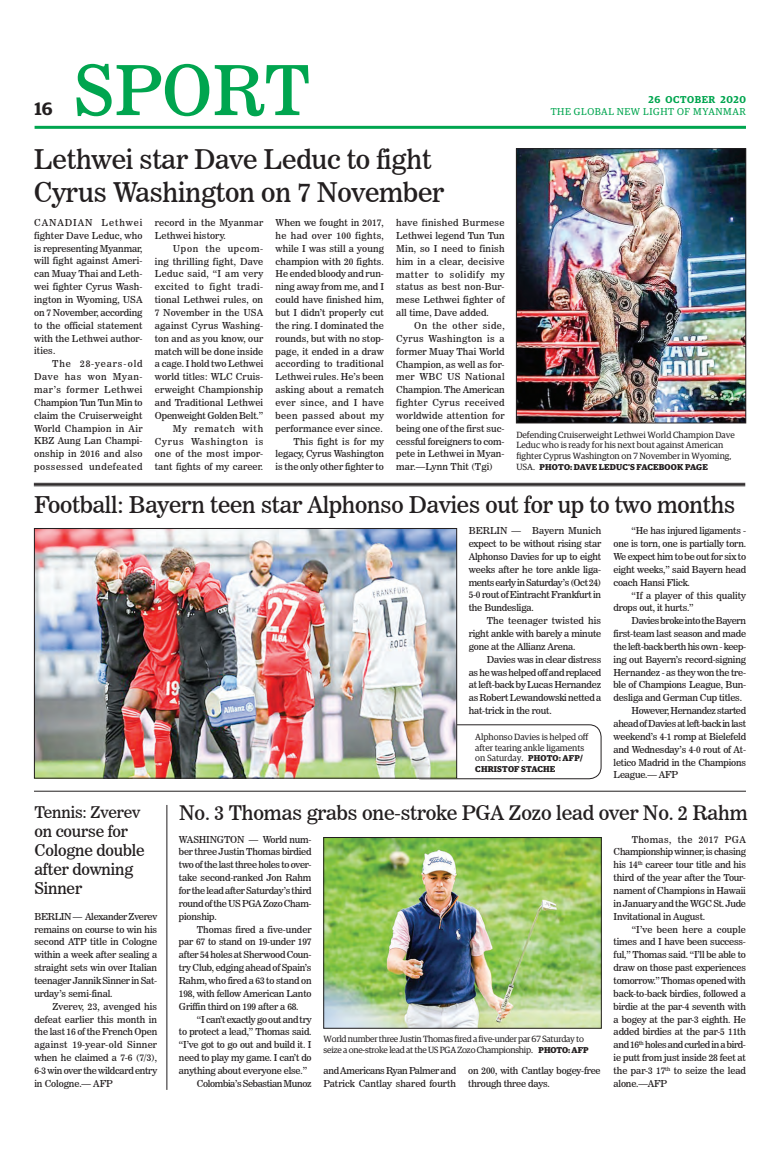
<style>
.page{position:relative;width:773px;height:1152px;background:#fff}
.page>*{position:absolute;margin:0;border:0;box-sizing:border-box;transform-origin:0 0}
.t1{font:68.5px "News 706 BT Roman C";color:#00a54f}
.t2{font:27px/32.4px "News 706 BT Roman C";letter-spacing:-.01em;color:#231f20}
.t3{font:23px "News 706 BT Roman C";letter-spacing:-.01em;color:#231f20}
.t4{font:20px "News 706 BT Roman C";letter-spacing:-.01em;color:#231f20}
.t5{font:600 18px "Guardian Egyp";color:#231f20}
.t6{font:16px/19.2px "News 706 BT Roman C";letter-spacing:-.01em;color:#231f20}
.t7{font:10px "Guardian Egyp";letter-spacing:.06em;color:#00a54f}
.t8{font:600 10px "Guardian Egyp";letter-spacing:.06em;color:#00a54f}
.t9{font:9.5px/12.9px "News 706 BT Roman C";letter-spacing:-.01em;color:#231f20;text-align:justify}
.t10{font:9.5px/12.9px "News 706 BT Roman C";letter-spacing:.01em;color:#231f20;text-align:right}
.t11{font:9.5px "News 706 BT Roman C";letter-spacing:-.04em;color:#231f20}
.t12{font:9.5px "News 706 BT Roman C";letter-spacing:-.035em;color:#231f20}
.t13{font:9.5px/12.9px "News 706 BT Roman C";letter-spacing:.025em;color:#231f20}
.t14{font:9px/10.8px "Guardian Egyp";color:#231f20}
.t15{font:9px/10.8px "Guardian Egyp";letter-spacing:-.025em;color:#231f20}
.t16{font:700 8.5px "Guardian Egyp";letter-spacing:.02em;color:#231f20}
.s1{font-weight:400;font-size:9px}
.s2{font-weight:700;font-size:8.5px}
</style>
<div class="page">
<hr style="left:35px;top:126px;width:711px;height:3px;background:#00a54f">
<div style="left:409px;top:725px;width:192px;height:54px;border:1px solid #231f20;border-radius:12px"></div>
<hr style="left:34px;top:483px;width:711px;height:1px;background:#231f20">
<hr style="left:34px;top:484px;width:711px;height:1px;background:#231f20">
<hr style="left:34px;top:486px;width:711px;height:1px;background:#231f20">
<img style="left:36px;top:530px;width:419px;height:246px">
<div style="left:34px;top:528px;width:423px;height:250px;border:1px solid #231f20"></div>
<hr style="left:34px;top:791px;width:712px;height:1px;background:#231f20">
<img style="left:518px;top:151px;width:225px;height:270px">
<div style="left:516px;top:149px;width:229px;height:274px;border:1px solid #231f20"></div>
<img style="left:325px;top:839px;width:274px;height:187px">
<div style="left:323px;top:837px;width:278px;height:191px;border:1px solid #231f20"></div>
<hr style="left:167px;top:805px;width:1px;height:285px;background:#231f20">
<h1 class="t1" style="left:73px;top:49px;width:238px">SPORT</h1>
<p class="t8" style="left:648px;top:92px;width:99px">26 OCTOBER 2020</p>
<h3 class="t5" style="left:35px;top:95px;width:20px">16</h3>
<p class="t7" style="left:550px;top:105px;width:197px">THE GLOBAL NEW LIGHT OF MYANMAR</p>
<h2 class="t2" style="left:34px;top:143px;width:412px">Lethwei star Dave Leduc to fight<br>Cyrus Washington on 7 November</h2>
<p class="t9" style="left:34px;top:216px;width:110px">CANADIAN Lethwei fighter Dave Leduc, who is representing Myanmar, will fight against Ameri&shy;can Muay Thai and Leth&shy;wei fighter Cyrus Wash&shy;ington in Wyoming, USA on 7 November, according to the official statement with the Lethwei author&shy;ities.</p>
<p class="t9" style="left:34px;top:357px;width:110px;text-indent:18px">The 28-years-old Dave has won Myan&shy;mar’s former Lethwei Champion Tun Tun Min to claim the Cruiserweight World Champion in Air KBZ Aung Lan Champi&shy;onship in 2016 and also possessed undefeated</p>
<p class="t13" style="left:155px;top:216px;width:110px">record in the Myanmar<br>Lethwei history.</p>
<p class="t10" style="left:155px;top:242px;width:110px">Upon the upcom-<br>ing thrilling fight, Dave<br>Leduc said, “I am very excited to fight tradi&shy;tional Lethwei rules, on<br>7 November in the USA against Cyrus Washing&shy;ton and as you know, our match will be done inside a cage. I hold two Lethwei world titles: WLC Cruis&shy;erweight Championship and Traditional Lethwei<br>Openweight Golden Belt.”<br>My rematch with<br>Cyrus Washington is one of the most impor&shy;tant fights of my career.</p>
<p class="t10" style="left:275px;top:216px;width:110px">When we fought in 2017, he had over 100 fights, while I was still a young champion with 20 fights.<br>He ended bloody and run&shy;ning away from me, and I could have finished him, but I didn’t properly cut the ring. I dominated the rounds, but with no stop&shy;page, it ended in a draw according to traditional<br>Lethwei rules. He’s been asking about a rematch ever since, and I have been passed about my performance ever since.<br>This fight is for my legacy, Cyrus Washington is the only other fighter to</p>
<p class="t9" style="left:396px;top:216px;width:110px">have finished Burmese Lethwei legend Tun Tun Min, so I need to finish him in a clear, decisive matter to solidify my status as best non-Bur&shy;mese Lethwei fighter of all time, Dave added.</p>
<p class="t9" style="left:396px;top:319px;width:110px;text-indent:18px">On the other side, Cyrus Washington is a former Muay Thai World Champion, as well as for&shy;mer WBC US National Champion. The American fighter Cyrus received worldwide attention for being one of the first suc&shy;cessful foreigners to com&shy;pete in Lethwei in Myan&shy;mar.—Lynn Thit (Tgi)</p>
<p class="t14" style="left:516px;top:428px;width:220px">Defending Cruiserweight Lethwei World Champion Dave<br>Leduc who is ready for his next bout against American fighter Cyprus Washington on 7 November in Wyoming,</p>
<p class="t16" style="left:516px;top:461px;width:193px"><span class="s1">USA.</span> PHOTO: DAVE LEDUC’S FACEBOOK PAGE</p>
<h3 class="t3" style="left:34px;top:491px;width:702px">Football: Bayern teen star Alphonso Davies out for up to two months</h3>
<h3 class="t6" style="left:34px;top:802px;width:112px">Tennis: Zverev on course for<br>Cologne double after downing<br>Sinner</h3>
<p class="t9" style="left:34px;top:910px;width:124px">BERLIN — Alexander Zverev remains on course to win his second ATP title in Cologne within a week after sealing a straight sets win over Italian teenager Jannik Sinner in Sat&shy;urday’s semi-final.</p>
<p class="t9" style="left:34px;top:1000px;width:124px;text-indent:18px">Zverev, 23, avenged his defeat earlier this month in the last 16 of the French Open against 19-year-old Sinner when he claimed a 7-6 (7/3), 6-3 win over the wildcard entry in Cologne.— AFP</p>
<p class="t9" style="left:468px;top:524px;width:134px">BERLIN — Bayern Munich expect to be without rising star Alphonso Davies for up to eight weeks after he tore ankle liga&shy;ments early in Saturday’s (Oct 24)<br>5-0 rout of Eintracht Frankfurt in the Bundesliga.</p>
<p class="t9" style="left:468px;top:614px;width:134px;text-indent:18px">The teenager twisted his right ankle with barely a minute gone at the Allianz Arena.</p>
<p class="t9" style="left:468px;top:653px;width:134px;text-indent:18px">Davies was in clear distress as he was helped off and replaced at left-back by Lucas Hernandez as Robert Lewandowski netted a hat-trick in the rout.</p>
<p class="t14" style="left:475px;top:731px;width:115px">Alphonso Davies is helped off after tearing ankle ligaments on Saturday. <span class="s2">PHOTO: AFP/</span></p>
<p class="t16" style="left:475px;top:762px;width:82px">CHRISTOF STACHE</p>
<p class="t9" style="left:613px;top:524px;width:134px;text-indent:18px">“He has injured ligaments - one is torn, one is partially torn.<br>We expect him to be out for six to eight weeks,” said Bayern head coach Hansi Flick.</p>
<p class="t9" style="left:613px;top:589px;width:134px;text-indent:18px">“If a player of this quality drops out, it hurts.”</p>
<p class="t11" style="left:631px;top:615px;width:116px">Davies broke into the Bayern</p>
<p class="t9" style="left:613px;top:627px;width:134px">first-team last season and made</p>
<p class="t12" style="left:613px;top:641px;width:134px">the left-back berth his own - keep-</p>
<p class="t9" style="left:613px;top:653px;width:134px">ing out Bayern’s record-signing</p>
<p class="t9" style="left:613px;top:666px;width:134px">Hernandez - as they won the tre-</p>
<p class="t9" style="left:613px;top:679px;width:134px">ble of Champions League, Bun-</p>
<p class="t9" style="left:613px;top:691px;width:130px">desliga and German Cup titles.</p>
<p class="t11" style="left:631px;top:705px;width:116px">However, Hernandez started</p>
<p class="t11" style="left:613px;top:718px;width:134px">ahead of Davies at left-back in last</p>
<p class="t9" style="left:613px;top:730px;width:134px">weekend’s 4-1 romp at Bielefeld</p>
<p class="t9" style="left:613px;top:743px;width:134px">and Wednesday’s 4-0 rout of At-</p>
<p class="t9" style="left:613px;top:756px;width:134px">letico Madrid in the Champions</p>
<p class="t9" style="left:613px;top:769px;width:66px">League.— AFP</p>
<h3 class="t4" style="left:179px;top:801px;width:570px">No. 3 Thomas grabs one-stroke PGA Zozo lead over No. 2 Rahm</h3>
<p class="t9" style="left:179px;top:833px;width:134px">WASHINGTON — World num&shy;ber three Justin Thomas birdied two of the last three holes to over&shy;take second-ranked Jon Rahm for the lead after Saturday’s third round of the US PGA Zozo Cham&shy;pionship.</p>
<p class="t9" style="left:179px;top:923px;width:134px;text-indent:18px">Thomas fired a five-under par 67 to stand on 19-under 197 after 54 holes at Sherwood Coun&shy;try Club, edging ahead of Spain’s Rahm, who fired a 63 to stand on 198, with fellow American Lanto Griffin third on 199 after a 68.</p>
<p class="t12" style="left:197px;top:1013px;width:116px">“I can’t exactly go out and try</p>
<p class="t9" style="left:179px;top:1026px;width:134px">to protect a lead,” Thomas said.</p>
<p class="t9" style="left:179px;top:1038px;width:134px">“I’ve got to go out and build it. I</p>
<p class="t9" style="left:179px;top:1051px;width:134px">need to play my game. I can’t do</p>
<p class="t9" style="left:179px;top:1064px;width:130px">anything about everyone else.”</p>
<p class="t11" style="left:197px;top:1078px;width:116px">Colombia’s Sebastian Munoz</p>
<p class="t15" style="left:323px;top:1033px;width:266px">World number three Justin Thomas fired a five-under par 67 Saturday to seize a one-stroke lead at the US PGA Zozo Championship. <span class="s2">PHOTO: AFP</span></p>
<p class="t9" style="left:323px;top:1064px;width:134px">and Americans Ryan Palmer and<br>Patrick Cantlay shared fourth</p>
<p class="t9" style="left:468px;top:1064px;width:134px">on 200, with Cantlay bogey-free through three days.</p>
<p class="t9" style="left:613px;top:833px;width:134px;text-indent:18px">Thomas, the 2017 PGA Championship winner, is chasing his 14<sup>th</sup> career tour title and his third of the year after the Tour&shy;nament of Champions in Hawaii in January and the WGC St. Jude Invitational in August.</p>
<p class="t9" style="left:613px;top:923px;width:134px;text-indent:18px">“I’ve been here a couple times and I have been success&shy;ful,” Thomas said. “I’ll be able to draw on those past experiences tomorrow.” Thomas opened with back-to-back birdies, followed a birdie at the par-4 seventh with a bogey at the par-3 eighth. He added birdies at the par-5 11th and 16<sup>th</sup> holes and curled in a bird&shy;ie putt from just inside 28 feet at the par-3 17<sup>th</sup> to seize the lead alone.—AFP</p>
</div>
